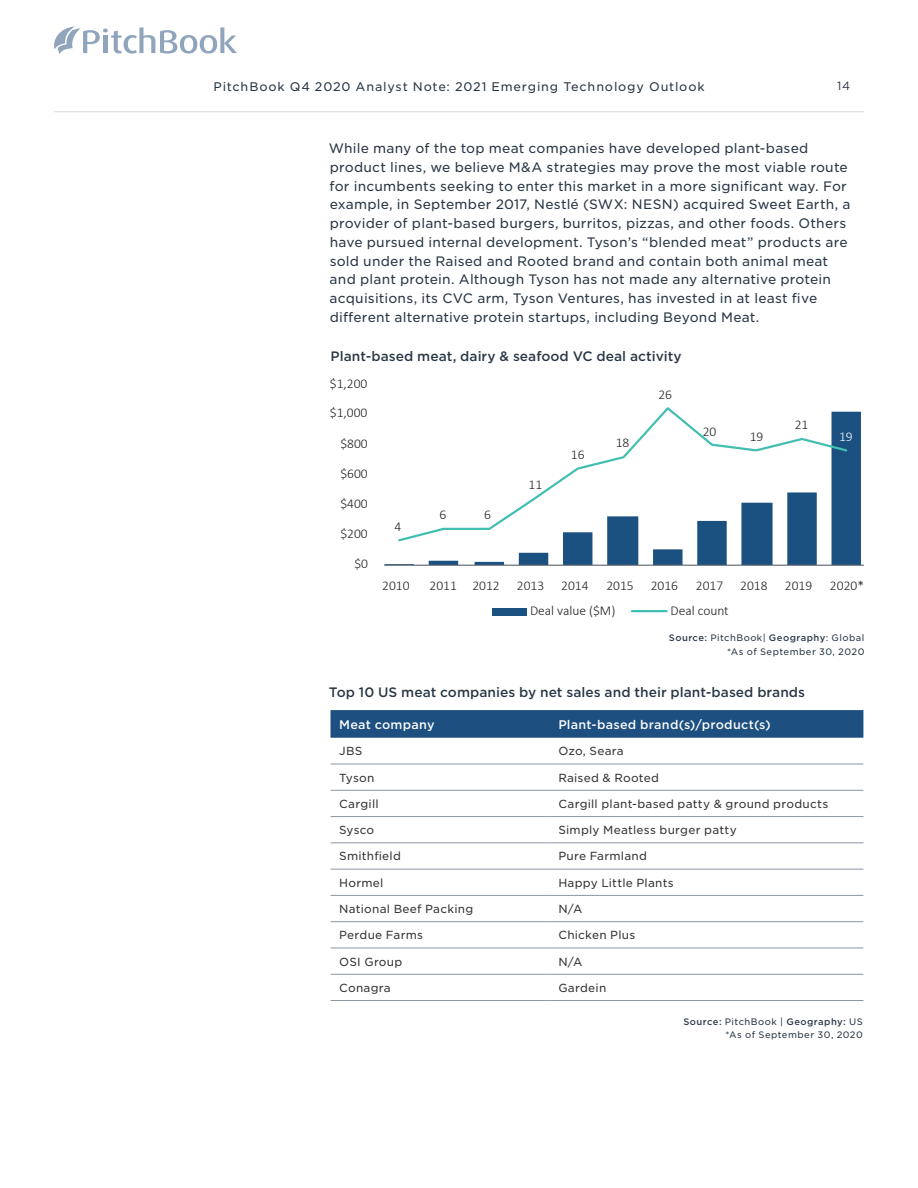
<style>
.page{position:relative;width:918px;height:1188px;background:#fff}
.page>*{position:absolute;margin:0;border:0;box-sizing:border-box;transform-origin:0 0}
.t1{font:300 13.5px "Calibri";color:#231f20}
.t2{font:300 13.5px "Calibri";color:#f8fafc}
.t3{font:13.2px/18.8px "Gotham S Sm";letter-spacing:.015em;color:#283544}
.t4{font:500 13.2px "Gotham S Sm";color:#283544}
.t5{font:12px "Gotham S Sm";letter-spacing:.065em;color:#283544}
.t6{font:500 12px "Gotham S Sm";letter-spacing:.02em;color:#fff}
.t7{font:12px "Gotham";color:#283544}
.t8{font:11.25px "Gotham S Sm";letter-spacing:.02em;color:#333}
.t9{font:9px/13.5px "Gotham S Sm";letter-spacing:.05em;color:#283544;text-align:right}
.s1{font-weight:500}
</style>
<div class="page">
<svg style="left:385px;top:412px;width:476px;height:153px"></svg>
<svg style="left:397px;top:407px;width:452px;height:136px"></svg>
<div style="left:492px;top:608px;width:35px;height:7px;background:#1b5181"></div>
<hr style="left:632px;top:610px;width:35px;height:2px;background:#42bfb2">
<hr style="left:385px;top:565px;width:479px;height:1px;background:#8d96a3">
<svg style="left:330px;top:710px;width:533px;height:28px;background:#205281"></svg>
<hr style="left:330px;top:764px;width:220px;height:1px;background:#8c96a3">
<hr style="left:550px;top:764px;width:313px;height:1px;background:#8c96a3">
<hr style="left:330px;top:790px;width:220px;height:1px;background:#8c96a3">
<hr style="left:550px;top:790px;width:313px;height:1px;background:#8c96a3">
<hr style="left:330px;top:816px;width:220px;height:1px;background:#8c96a3">
<hr style="left:550px;top:816px;width:313px;height:1px;background:#8c96a3">
<hr style="left:330px;top:842px;width:220px;height:1px;background:#8c96a3">
<hr style="left:550px;top:842px;width:313px;height:1px;background:#8c96a3">
<hr style="left:330px;top:869px;width:220px;height:1px;background:#8c96a3">
<hr style="left:550px;top:869px;width:313px;height:1px;background:#8c96a3">
<hr style="left:330px;top:895px;width:220px;height:1px;background:#8c96a3">
<hr style="left:330px;top:921px;width:220px;height:1px;background:#8c96a3">
<hr style="left:330px;top:948px;width:220px;height:1px;background:#8c96a3">
<hr style="left:330px;top:974px;width:220px;height:1px;background:#8c96a3">
<hr style="left:330px;top:1000px;width:220px;height:1px;background:#8c96a3">
<hr style="left:550px;top:895px;width:313px;height:1px;background:#8c96a3">
<hr style="left:550px;top:921px;width:313px;height:1px;background:#8c96a3">
<hr style="left:550px;top:948px;width:313px;height:1px;background:#8c96a3">
<hr style="left:550px;top:974px;width:313px;height:1px;background:#8c96a3">
<hr style="left:550px;top:1000px;width:313px;height:1px;background:#8c96a3">
<svg style="left:54px;top:26px;width:183px;height:28px"></svg>
<hr style="left:54px;top:111px;width:810px;height:1px;background:#d8dde3">
<p class="t5" style="left:214px;top:81px;width:493px">PitchBook Q4 2020 Analyst Note: 2021 Emerging Technology Outlook</p>
<p class="t7" style="left:837px;top:79px;width:15px">14</p>
<p class="t3" style="left:329px;top:139px;width:523px">While many of the top meat companies have developed plant-based product lines, we believe M&amp;A strategies may prove the most viable route for incumbents seeking to enter this market in a more significant way. For example, in September 2017, Nestlé (SWX: NESN) acquired Sweet Earth, a provider of plant-based burgers, burritos, pizzas, and other foods. Others have pursued internal development. Tyson’s “blended meat” products are sold under the Raised and Rooted brand and contain both animal meat and plant protein. Although Tyson has not made any alternative protein acquisitions, its CVC arm, Tyson Ventures, has invested in at least five different alternative protein startups, including Beyond Meat.</p>
<p class="t4" style="left:331px;top:350px;width:353px">Plant-based meat, dairy &amp; seafood VC deal activity</p>
<p class="t1" style="left:330px;top:375px;width:39px">$1,200</p>
<p class="t1" style="left:330px;top:405px;width:39px">$1,000</p>
<p class="t1" style="left:340px;top:438px;width:29px">$800</p>
<p class="t1" style="left:340px;top:468px;width:29px">$600</p>
<p class="t1" style="left:340px;top:498px;width:29px">$400</p>
<p class="t1" style="left:340px;top:528px;width:29px">$200</p>
<p class="t1" style="left:354px;top:558px;width:15px">$0</p>
<p class="t1" style="left:395px;top:521px;width:8px">4</p>
<p class="t1" style="left:439px;top:509px;width:8px">6</p>
<p class="t1" style="left:484px;top:509px;width:8px">6</p>
<p class="t1" style="left:529px;top:479px;width:15px">11</p>
<p class="t1" style="left:571px;top:449px;width:15px">16</p>
<p class="t1" style="left:616px;top:437px;width:15px">18</p>
<p class="t1" style="left:658px;top:389px;width:15px">26</p>
<p class="t1" style="left:703px;top:426px;width:15px">20</p>
<p class="t1" style="left:750px;top:431px;width:15px">19</p>
<p class="t1" style="left:795px;top:419px;width:15px">21</p>
<p class="t2" style="left:839px;top:431px;width:15px">19</p>
<p class="t1" style="left:382px;top:580px;width:29px">2010</p>
<p class="t1" style="left:430px;top:580px;width:72px">2011 2012</p>
<p class="t1" style="left:517px;top:580px;width:29px">2013</p>
<p class="t1" style="left:561px;top:580px;width:29px">2014</p>
<p class="t1" style="left:606px;top:580px;width:29px">2015</p>
<p class="t1" style="left:651px;top:580px;width:29px">2016</p>
<p class="t1" style="left:696px;top:580px;width:29px">2017</p>
<p class="t1" style="left:740px;top:580px;width:29px">2018</p>
<p class="t1" style="left:785px;top:580px;width:29px">2019</p>
<p class="t1" style="left:830px;top:580px;width:36px">2020*</p>
<p class="t1" style="left:530px;top:605px;width:87px">Deal value ($M)</p>
<p class="t1" style="left:671px;top:605px;width:60px">Deal count</p>
<p class="t9" style="left:669px;top:632px;width:197px"><span class="s1">Source:</span> PitchBook| <span class="s1">Geography</span>: Global *As of September 30, 2020</p>
<p class="t4" style="left:329px;top:686px;width:478px">Top 10 US meat companies by net sales and their plant-based brands</p>
<p class="t6" style="left:339px;top:719px;width:97px">Meat company</p>
<p class="t6" style="left:558px;top:719px;width:214px">Plant-based brand(s)/product(s)</p>
<p class="t8" style="left:339px;top:746px;width:25px">JBS</p>
<p class="t8" style="left:558px;top:746px;width:67px">Ozo, Seara</p>
<p class="t8" style="left:339px;top:772px;width:37px">Tyson</p>
<p class="t8" style="left:558px;top:772px;width:102px">Raised &amp; Rooted</p>
<p class="t8" style="left:339px;top:799px;width:41px">Cargill</p>
<p class="t8" style="left:558px;top:799px;width:271px">Cargill plant-based patty &amp; ground products</p>
<p class="t8" style="left:339px;top:825px;width:37px">Sysco</p>
<p class="t8" style="left:558px;top:825px;width:180px">Simply Meatless burger patty</p>
<p class="t8" style="left:339px;top:851px;width:63px">Smithfield</p>
<p class="t8" style="left:558px;top:851px;width:90px">Pure Farmland</p>
<p class="t8" style="left:339px;top:877px;width:46px">Hormel</p>
<p class="t8" style="left:558px;top:877px;width:117px">Happy Little Plants</p>
<p class="t8" style="left:339px;top:904px;width:136px">National Beef Packing</p>
<p class="t8" style="left:558px;top:904px;width:26px">N/A</p>
<p class="t8" style="left:339px;top:930px;width:85px">Perdue Farms</p>
<p class="t8" style="left:558px;top:930px;width:79px">Chicken Plus</p>
<p class="t8" style="left:339px;top:956px;width:65px">OSI Group</p>
<p class="t8" style="left:558px;top:956px;width:26px">N/A</p>
<p class="t8" style="left:339px;top:983px;width:53px">Conagra</p>
<p class="t8" style="left:558px;top:983px;width:49px">Gardein</p>
<p class="t9" style="left:683px;top:1015px;width:181px"><span class="s1">Source:</span> PitchBook | <span class="s1">Geography:</span> US *As of September 30, 2020</p>
</div>
